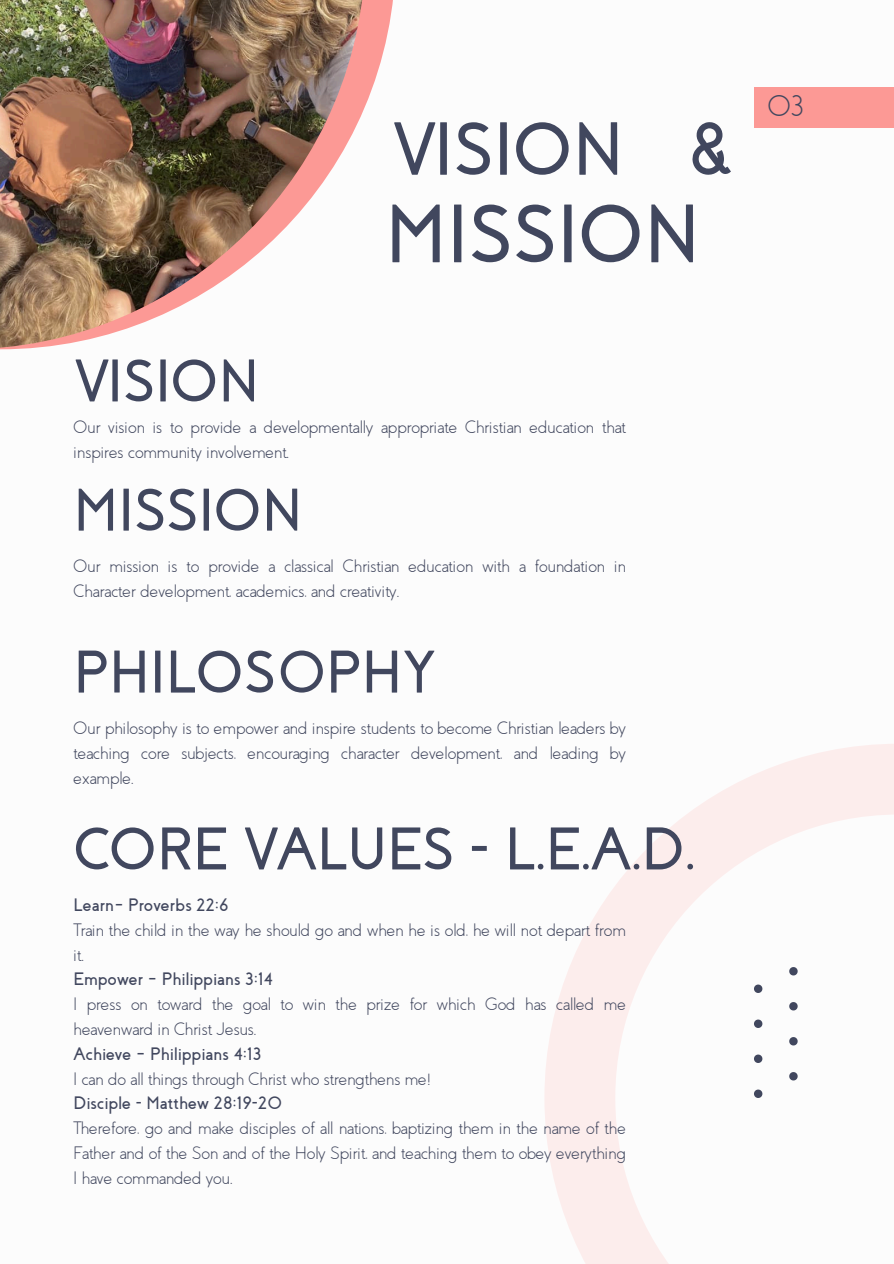
<style>
.page{position:relative;width:894px;height:1264px;background:#fff}
.page>*{position:absolute;margin:0;border:0;box-sizing:border-box;transform-origin:0 0}
.t1{font:700 82.5px "Coves";color:#41475e}
.t2{font:700 75px "Coves";color:#41475e}
.t3{font:700 60px "Coves";color:#41475e}
.t4{font:300 30px "Coves";color:#41475e}
.t5{font:300 18px/24.8px "Coves";color:#41475e}
.t6{font:700 18px "Coves";color:#41475e}
</style>
<div class="page">
<div style="left:754px;top:87px;width:139px;height:40px;background:#fc9995"></div>
<svg style="left:544px;top:744px;width:349px;height:519px"></svg>
<svg style="left:753px;top:1089px;width:9px;height:8px"></svg>
<svg style="left:753px;top:1054px;width:9px;height:8px"></svg>
<svg style="left:753px;top:1019px;width:9px;height:8px"></svg>
<svg style="left:753px;top:984px;width:9px;height:8px"></svg>
<svg style="left:789px;top:1072px;width:8px;height:8px"></svg>
<svg style="left:789px;top:1037px;width:8px;height:8px"></svg>
<svg style="left:789px;top:1002px;width:8px;height:8px"></svg>
<svg style="left:789px;top:967px;width:8px;height:8px"></svg>
<svg style="left:365px;top:0;width:28px;height:106px;fill:#fc9995"></svg>
<img style="left:0;top:0;width:365px;height:349px">
<p class="t2" style="left:688px;top:112px;width:46px">&amp;</p>
<p class="t2" style="left:391px;top:112px;width:233px">VISION</p>
<h2 class="t1" style="left:385px;top:193px;width:316px">MISSION</h2>
<p class="t4" style="left:766px;top:90px;width:39px">03</p>
<h1 class="t3" style="left:74px;top:351px;width:187px">VISION</h1>
<h1 class="t5" style="left:74px;top:415px;width:553px">Our vision is to provide a developmentally appropriate Christian education that inspires community involvement.</h1>
<p class="t3" style="left:74px;top:480px;width:230px">MISSION</p>
<h2 class="t5" style="left:74px;top:554px;width:553px">Our mission is to provide a classical Christian education with a foundation in<br>Character development, academics, and creativity.</h2>
<h2 class="t3" style="left:74px;top:642px;width:363px">PHILOS0PHY</h2>
<p class="t5" style="left:74px;top:716px;width:553px;text-align:justify">Our philosophy is to empower and inspire students to become Christian leaders by teaching core subjects, encouraging character development, and leading by example.</p>
<p class="t3" style="left:74px;top:819px;width:623px">CORE VALUES - L.E.A.D.</p>
<p class="t6" style="left:74px;top:896px;width:156px">Learn– Proverbs 22:6</p>
<h2 class="t5" style="left:74px;top:917px;width:553px">Train the child in the way he should go and when he is old, he will not depart from it.</h2>
<p class="t6" style="left:74px;top:970px;width:201px">Empower – Philippians 3:14</p>
<p class="t5" style="left:74px;top:992px;width:553px">I press on toward the goal to win the prize for which God has called me heavenward in Christ Jesus.</p>
<p class="t6" style="left:74px;top:1044px;width:189px">Achieve – Philippians 4:13</p>
<p class="t5" style="left:74px;top:1066px;width:359px">I can do all things through Christ who strengthens me!</p>
<p class="t6" style="left:74px;top:1094px;width:210px">Disciple - Matthew 28:19-20</p>
<p class="t5" style="left:74px;top:1115px;width:553px;text-align:justify">Therefore, go and make disciples of all nations, baptizing them in the name of the Father and of the Son and of the Holy Spirit, and teaching them to obey everything I have commanded you.</p>
</div>
